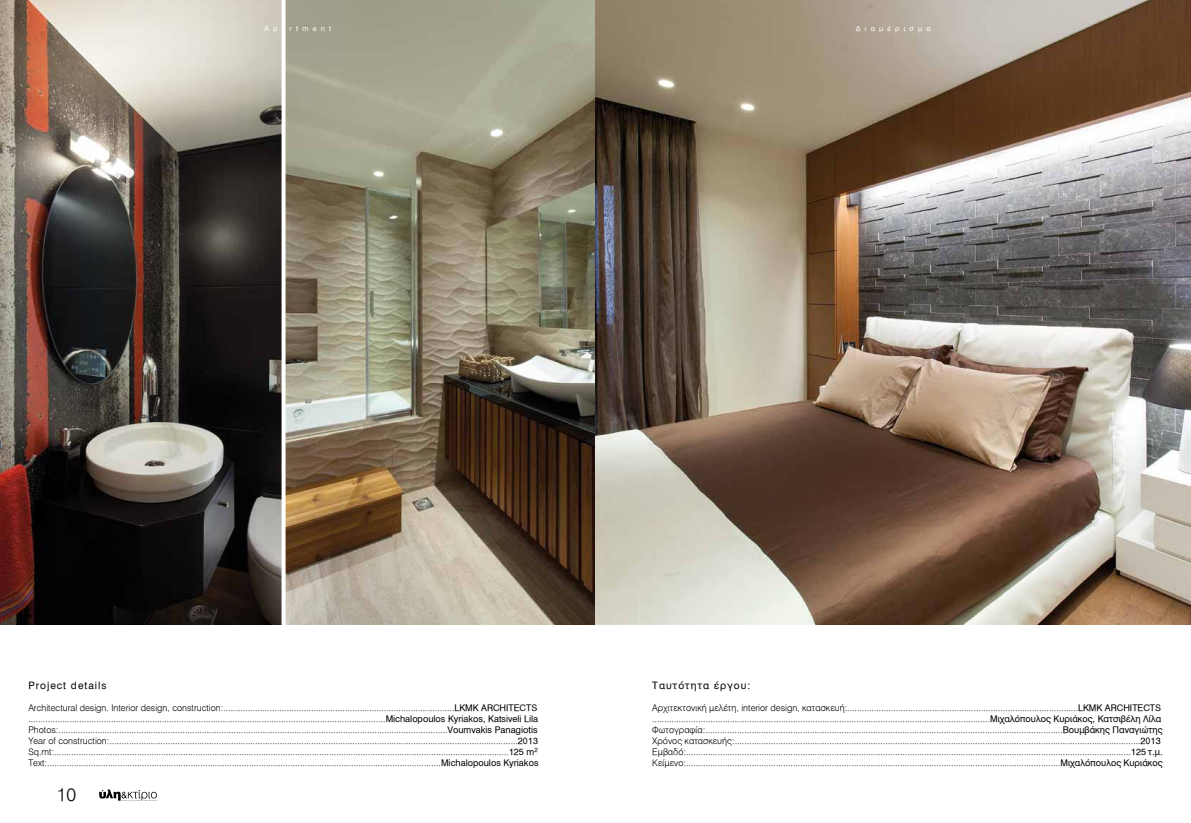
<style>
.page{position:relative;width:1191px;height:823px;background:#fff}
.page>*{position:absolute;margin:0;border:0;box-sizing:border-box;transform-origin:0 0}
.t1{font:300 18px "UB Helvetica";color:#000}
.t2{font:10px "UB Helvetica";letter-spacing:.1em;color:#000}
.t3{font:300 9px/11px "UB Helvetica";color:#000}
.t4{font:7px "UB Helvetica";letter-spacing:.6em;color:#fff}
.s1{font-weight:400}
</style>
<div class="page">
<img style="left:0;top:0;width:1191px;height:624px">
<svg style="left:281px;top:0;width:4px;height:625px"></svg>
<svg style="left:99px;top:789px;width:58px;height:11px"></svg>
<p class="t4" style="left:264px;top:25px;width:68px">Apartment</p>
<p class="t4" style="left:855px;top:25px;width:76px">Διαμέρισμα</p>
<p class="t2" style="left:28px;top:679px;width:80px">Project details</p>
<p class="t3" style="left:28px;top:702px;width:511px">Architectural design. Interior design, construction:...............................................................................................<span class="s1">LKMK ARCHITECTS </span>...................................................................................................................................................<span class="s1">Michalopoulos Kyriakos, Katsiveli Lila </span>Photos:................................................................................................................................................................<span class="s1">Voumvakis Panagiotis </span>Year of construction:........................................................................................................................................................................<span class="s1">2013<br></span>Sq.mt:...........................................................................................................................................................................................<span class="s1">125 m</span><sup>2<br></sup>Text:..................................................................................................................................................................<span class="s1">Michalopoulos Kyriakos</span></p>
<h1 class="t1" style="left:57px;top:784px;width:21px">10</h1>
<p class="t2" style="left:652px;top:679px;width:100px">Ταυτότητα έργου:</p>
<p class="t3" style="left:652px;top:702px;width:512px">Αρχιτεκτονική μελέτη, interior design, κατασκευή:...............................................................................................<span class="s1">LKMK ARCHITECTS </span>...........................................................................................................................................<span class="s1">Μιχαλόπουλος Κυριάκος, Κατσιβέλη Λίλα </span>Φωτογραφία:...................................................................................................................................................<span class="s1">Βουμβάκης Παναγιώτης </span>Χρόνος κατασκευής:.......................................................................................................................................................................<span class="s1">2013<br></span>Εμβαδό:.......................................................................................................................................................................................<span class="s1">125 τ.μ.<br></span>Κείμενο:..........................................................................................................................................................<span class="s1">Μιχαλόπουλος Κυριάκος</span></p>
</div>
